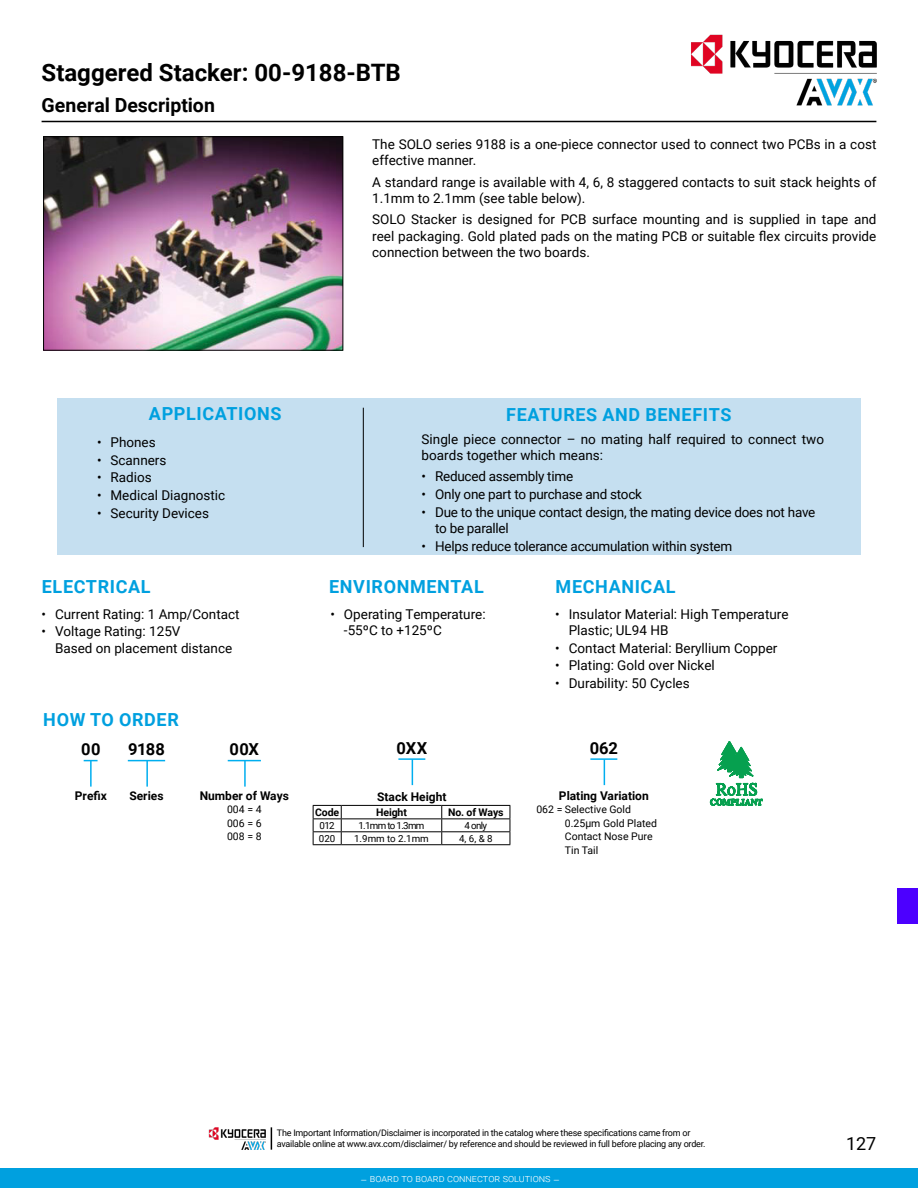
<style>
.page{position:relative;width:918px;height:1188px;background:#fff}
.page>*{position:absolute;margin:0;border:0;box-sizing:border-box;transform-origin:0 0}
.t1{font:700 24px "Roboto";color:#000}
.t2{font:700 19.5px "Roboto";color:#000}
.t3{font:700 18px "Roboto";letter-spacing:.035em;color:#00a0df}
.t4{font:18px "Roboto";color:#000}
.t5{font:700 16.5px "Roboto";color:#000}
.t6{font:13.5px/16.5px "Roboto";color:#000}
.t7{font:13.5px/16.2px "Roboto";letter-spacing:-.02em;color:#000}
.t8{font:700 12px "Roboto";color:#000}
.t9{font:10.5px/13.5px "Roboto";color:#000;text-align:justify}
.t10{font:300 10.5px "Roboto";color:#fff}
.t11{font:700 10.5px "Roboto";letter-spacing:-.01em;color:#000}
.t12{font:9.75px "Roboto";letter-spacing:-.07em;color:#000}
.t13{font:9px/10.8px "Roboto";letter-spacing:-.025em;color:#000}
</style>
<div class="page">
<hr style="left:42px;top:121px;width:834px;height:1px;background:#000">
<div style="left:897px;top:888px;width:21px;height:35px;background:#4c00ff"></div>
<div style="left:57px;top:398px;width:804px;height:157px;background:#c5dff0"></div>
<svg style="left:84px;top:760px;width:14px;height:1px"></svg>
<hr style="left:90px;top:761px;width:2px;height:26px;background:#00aeef">
<hr style="left:128px;top:760px;width:37px;height:1px;background:#00aeef">
<hr style="left:146px;top:761px;width:2px;height:26px;background:#00aeef">
<hr style="left:228px;top:760px;width:33px;height:1px;background:#00aeef">
<hr style="left:244px;top:761px;width:2px;height:26px;background:#00aeef">
<hr style="left:398px;top:758px;width:27px;height:2px;background:#00aeef">
<svg style="left:412px;top:759px;width:1px;height:26px"></svg>
<hr style="left:590px;top:758px;width:27px;height:2px;background:#00aeef">
<svg style="left:604px;top:759px;width:1px;height:26px"></svg>
<svg style="left:709px;top:741px;width:54px;height:65px"></svg>
<hr style="left:363px;top:408px;width:1px;height:139px;background:#000">
<hr style="left:341px;top:805px;width:101px;height:1px;background:#000">
<hr style="left:442px;top:805px;width:68px;height:1px;background:#000">
<hr style="left:341px;top:818px;width:101px;height:1px;background:#000">
<hr style="left:442px;top:818px;width:68px;height:1px;background:#000">
<hr style="left:341px;top:831px;width:101px;height:1px;background:#000">
<hr style="left:442px;top:831px;width:68px;height:1px;background:#000">
<svg style="left:441px;top:806px;width:1px;height:38px"></svg>
<svg style="left:510px;top:806px;width:1px;height:38px"></svg>
<svg style="left:313px;top:805px;width:29px;height:40px"></svg>
<hr style="left:341px;top:844px;width:101px;height:1px;background:#000">
<hr style="left:442px;top:844px;width:68px;height:1px;background:#000">
<img style="left:45px;top:138px;width:296px;height:211px">
<div style="left:43px;top:136px;width:300px;height:215px;border:1px solid #000"></div>
<img style="left:209px;top:1127px;width:57px;height:23px">
<svg style="left:271px;top:1127px;width:1px;height:23px"></svg>
<img style="left:669px;top:34px;width:208px;height:87px">
<div style="left:0;top:1169px;width:918px;height:19px;background:#00a0df"></div>
<h1 class="t1" style="left:42px;top:56px;width:361px">Staggered Stacker: 00-9188-BTB</h1>
<h2 class="t2" style="left:42px;top:92px;width:175px">General Description</h2>
<p class="t6" style="left:372px;top:135px;width:506px">The SOLO series 9188 is a one-piece connector used to connect two PCBs in a cost effective manner.</p>
<p class="t6" style="left:372px;top:173px;width:506px">A standard range is available with 4, 6, 8 staggered contacts to suit stack heights of<br>1.1mm to 2.1mm (see table below).</p>
<p class="t6" style="left:372px;top:211px;width:506px;text-align:justify">SOLO Stacker is designed for PCB surface mounting and is supplied in tape and reel packaging. Gold plated pads on the mating PCB or suitable flex circuits provide connection between the two boards.</p>
<h3 class="t3" style="left:149px;top:401px;width:134px">APPLICATIONS</h3>
<h3 class="t3" style="left:506px;top:402px;width:227px">FEATURES AND BENEFITS</h3>
<p class="t6" style="left:97px;top:433px;width:60px">• Phones</p>
<p class="t6" style="left:97px;top:451px;width:71px">• Scanners</p>
<p class="t6" style="left:97px;top:469px;width:56px">• Radios</p>
<p class="t6" style="left:97px;top:487px;width:130px">• Medical Diagnostic</p>
<p class="t6" style="left:97px;top:504px;width:114px">• Security Devices</p>
<p class="t6" style="left:422px;top:430px;width:404px">Single piece connector – no mating half required to connect two boards together which means:</p>
<p class="t7" style="left:422px;top:468px;width:153px">• Reduced assembly time</p>
<p class="t7" style="left:422px;top:486px;width:222px">• Only one part to purchase and stock</p>
<p class="t7" style="left:435px;top:503px;width:382px;text-indent:-14px">• Due to the unique contact design, the mating device does not have to be parallel</p>
<p class="t7" style="left:422px;top:537px;width:312px">• Helps reduce tolerance accumulation within system</p>
<h3 class="t3" style="left:42px;top:574px;width:110px">ELECTRICAL</h3>
<h3 class="t3" style="left:329px;top:574px;width:156px">ENVIRONMENTAL</h3>
<h3 class="t3" style="left:556px;top:574px;width:121px">MECHANICAL</h3>
<p class="t6" style="left:42px;top:605px;width:200px">• Current Rating: 1 Amp/Contact</p>
<p class="t6" style="left:55px;top:623px;width:179px;text-indent:-14px">• Voltage Rating: 125V<br>Based on placement distance</p>
<h3 class="t3" style="left:43px;top:707px;width:137px">HOW TO ORDER</h3>
<p class="t6" style="left:344px;top:605px;width:143px;text-indent:-14px">• Operating Temperature: -55ºC to +125ºC</p>
<p class="t6" style="left:569px;top:605px;width:221px;text-indent:-14px">• Insulator Material: High Temperature<br>Plastic; UL94 HB</p>
<p class="t6" style="left:555px;top:639px;width:224px">• Contact Material: Beryllium Copper</p>
<p class="t6" style="left:555px;top:657px;width:161px">• Plating: Gold over Nickel</p>
<p class="t6" style="left:555px;top:674px;width:136px">• Durability: 50 Cycles</p>
<p class="t5" style="left:81px;top:738px;width:21px">00</p>
<p class="t5" style="left:128px;top:738px;width:38px">9188</p>
<p class="t5" style="left:230px;top:738px;width:31px">00X</p>
<p class="t5" style="left:396px;top:736px;width:32px">0XX</p>
<p class="t5" style="left:590px;top:736px;width:30px">062</p>
<p class="t8" style="left:75px;top:787px;width:34px">Prefix</p>
<p class="t8" style="left:129px;top:787px;width:36px">Series</p>
<p class="t8" style="left:377px;top:788px;width:71px">Stack Height</p>
<p class="t8" style="left:200px;top:787px;width:91px">Number of Ways</p>
<p class="t9" style="left:227px;top:803px;width:36px">004 = 4<br>006 = 6<br>008 = 8</p>
<p class="t8" style="left:559px;top:787px;width:91px">Plating Variation</p>
<p class="t9" style="left:565px;top:803px;width:94px;text-align:left;text-indent:-28px">062 = Selective Gold<br>0.25μm Gold Plated<br>Contact Nose Pure<br>Tin Tail</p>
<p class="t11" style="left:315px;top:805px;width:26px">Code</p>
<p class="t11" style="left:376px;top:805px;width:32px">Height</p>
<p class="t11" style="left:448px;top:805px;width:57px">No. of Ways</p>
<p class="t12" style="left:320px;top:819px;width:17px">012</p>
<p class="t12" style="left:358px;top:819px;width:68px">1.1mm to 1.3mm</p>
<p class="t12" style="left:465px;top:819px;width:24px">4 only</p>
<p class="t12" style="left:319px;top:831px;width:18px">020</p>
<p class="t12" style="left:354px;top:831px;width:76px">1.9mm to 2.1mm</p>
<p class="t12" style="left:459px;top:831px;width:35px">4, 6, &amp; 8</p>
<p class="t13" style="left:277px;top:1127px;width:430px">The Important Information/Disclaimer is incorporated in the catalog where these specifications came from or available online at www.avx.com/disclaimer/ by reference and should be reviewed in full before placing any order.</p>
<p class="t10" style="left:361px;top:1171px;width:201px">– BOARD TO BOARD CONNECTOR SOLUTIONS –</p>
<h3 class="t4" style="left:846px;top:1131px;width:32px">127</h3>
</div>
